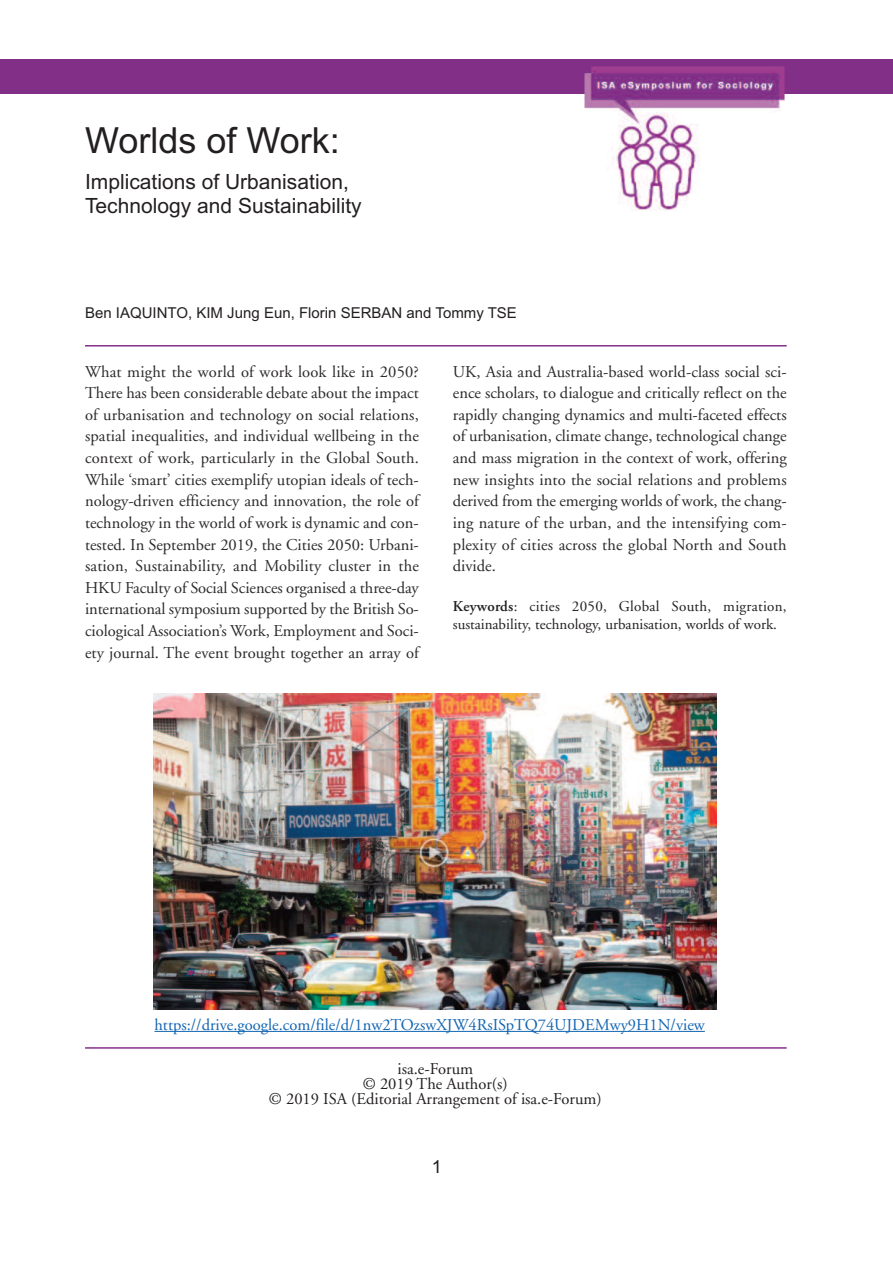
<style>
.page{position:relative;width:893px;height:1263px;background:#fff}
.page>*{position:absolute;margin:0;border:0;box-sizing:border-box;transform-origin:0 0}
.t1{font:36px "Arial";color:#231f20}
.t2{font:21px/24px "Arial";color:#231f20}
.t3{font:18px "Arial";color:#231f20}
.t4{font:16.5px/21.6px "Adobe Garamond";letter-spacing:.005em;color:#2c2929;text-align:justify}
.t5{font:16.5px/15px "Adobe Garamond";color:#231f20;text-align:center}
.t6{font:16.5px "Adobe Garamond";color:#1365b2}
.t7{font:15px/18px "Adobe Garamond";color:#231f20}
.t8{font:15px "Arial";color:#231f20}
.s1{font-weight:600}
</style>
<div class="page">
<hr style="left:85px;top:345px;width:702px;height:1px;background:#822f87">
<hr style="left:85px;top:1047px;width:702px;height:2px;background:#822f87">
<div style="left:0;top:60px;width:893px;height:34px;background:#822f87"></div>
<img style="left:584px;top:66px;width:200px;height:145px">
<img style="left:153px;top:693px;width:563px;height:317px">
<hr style="left:154px;top:1031px;width:551px;height:1px;background:#1365b2">
<h1 class="t1" style="left:85px;top:119px;width:256px">Worlds of Work:</h1>
<p class="t2" style="left:85px;top:170px;width:278px">Implications of Urbanisation,<br>Technology and Sustainability</p>
<p class="t8" style="left:85px;top:304px;width:433px">Ben IAQUINTO, KIM Jung Eun, Florin SERBAN and Tommy TSE</p>
<p class="t4" style="left:85px;top:362px;width:335px">What might the world of work look like in 2050?<br>There has been considerable debate about the impact of urbanisation and technology on social relations, spatial inequalities, and individual wellbeing in the context of work, particularly in the Global South.<br>While ‘smart’ cities exemplify utopian ideals of tech&shy;nology-driven efficiency and innovation, the role of technology in the world of work is dynamic and con&shy;tested. In September 2019, the Cities 2050: Urbani&shy;sation, Sustainability, and Mobility cluster in the HKU Faculty of Social Sciences organised a three-day international symposium supported by the British So&shy;ciological Association’s Work, Employment and Soci&shy;ety journal. The event brought together an array of</p>
<p class="t4" style="left:453px;top:362px;width:335px">UK, Asia and Australia-based world-class social sci&shy;ence scholars, to dialogue and critically reflect on the rapidly changing dynamics and multi-faceted effects of urbanisation, climate change, technological change and mass migration in the context of work, offering new insights into the social relations and problems derived from the emerging worlds of work, the chang&shy;ing nature of the urban, and the intensifying com&shy;plexity of cities across the global North and South divide.</p>
<p class="t7" style="left:453px;top:598px;width:335px"><span class="s1">Keywords</span>: cities 2050, Global South, migration, sustainability, technology, urbanisation, worlds of work.</p>
<p class="t6" style="left:154px;top:1018px;width:552px">https://drive.google.com/file/d/1nw2TOzswXJW4RsISpTQ74UJDEMwy9H1N/view</p>
<p class="t5" style="left:269px;top:1062px;width:334px">isa.e-Forum<br>© 2019 The Author(s)<br>© 2019 ISA (Editorial Arrangement of isa.e-Forum)</p>
<p class="t3" style="left:432px;top:1156px;width:12px">1</p>
</div>
